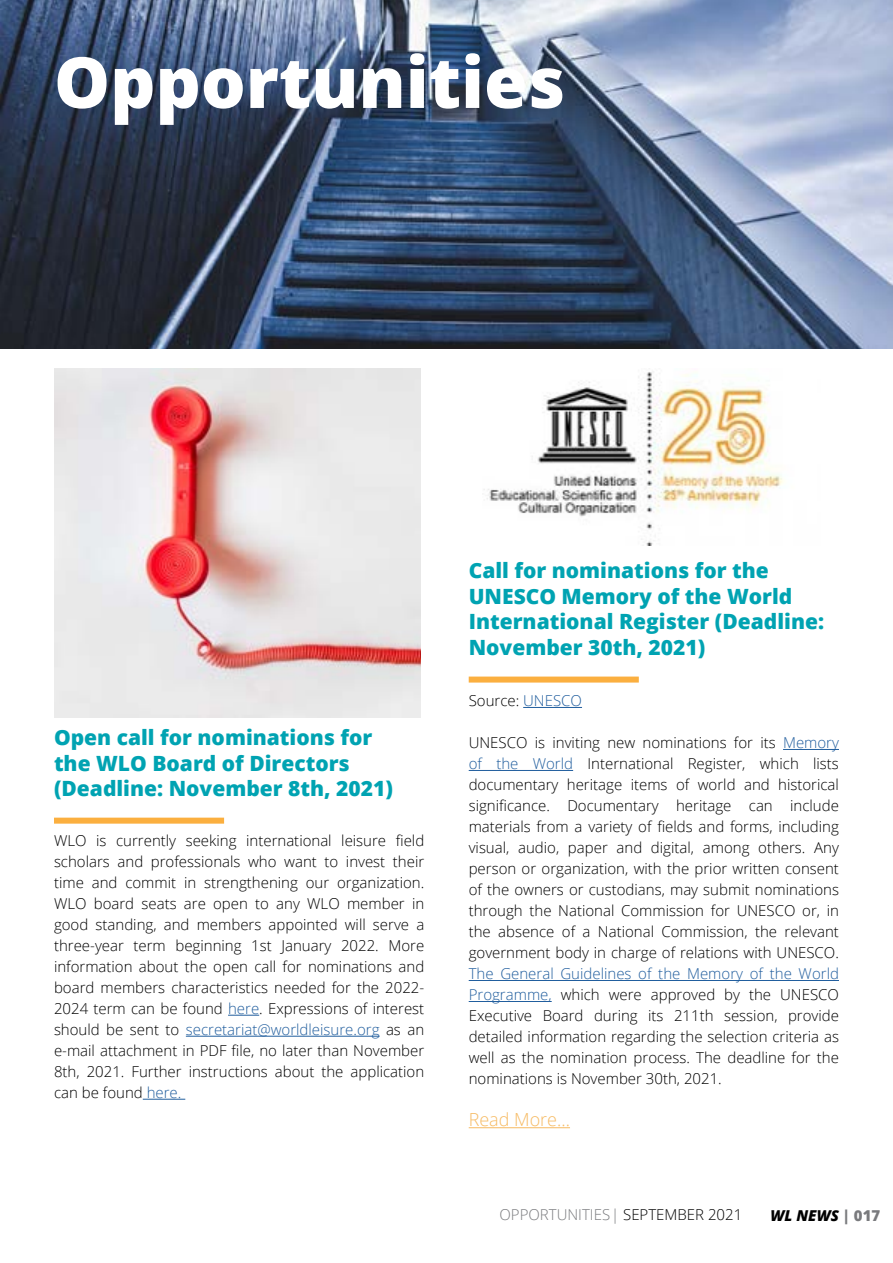
<style>
.page{position:relative;width:893px;height:1263px;background:#fff}
.page>*{position:absolute;margin:0;border:0;box-sizing:border-box;transform-origin:0 0}
.t1{font:800 70.5px "Open Sans";color:#fff}
.t2{font:800 21px/25.5px "Open Sans";color:#00a3b2}
.t3{font:300 18px "Open Sans";color:#f6ba62}
.t4{font:300 15px/21px "Open Sans";color:#000;text-align:justify}
.t5{font:300 15px "Open Sans";color:#797a7d}
.t6{font:italic 800 15px "Open Sans";color:#000}
.s1{color:#215e9e}
.s2{color:#000}
.s3{font-style:normal;color:#797a7d}
</style>
<div class="page">
<img style="left:0;top:0;width:893px;height:349px">
<hr style="left:228px;top:1015px;width:31px;height:1px;background:#215e9e">
<hr style="left:186px;top:1036px;width:193px;height:1px;background:#215e9e">
<hr style="left:143px;top:1099px;width:42px;height:1px;background:#215e9e">
<hr style="left:523px;top:707px;width:59px;height:1px;background:#215e9e">
<hr style="left:783px;top:749px;width:56px;height:1px;background:#215e9e">
<hr style="left:469px;top:770px;width:104px;height:1px;background:#215e9e">
<hr style="left:469px;top:980px;width:370px;height:1px;background:#215e9e">
<hr style="left:469px;top:1001px;width:83px;height:1px;background:#215e9e">
<hr style="left:469px;top:1127px;width:101px;height:1px;background:#f6ba62">
<div style="left:54px;top:818px;width:170px;height:6px;background:#fbaf3f"></div>
<div style="left:469px;top:676px;width:170px;height:6px;background:#fbaf3f"></div>
<img style="left:54px;top:369px;width:367px;height:349px">
<img style="left:484px;top:371px;width:300px;height:174px">
<h1 class="t1" style="left:54px;top:29px;width:513px">Opportunities</h1>
<h2 class="t2" style="left:54px;top:724px;width:340px">Open call for nominations for the WLO Board of Directors (Deadline: November 8th, 2021)</h2>
<p class="t4" style="left:54px;top:830px;width:372px">WLO is currently seeking international leisure field scholars and professionals who want to invest their time and commit in strengthening our organization.<br>WLO board seats are open to any WLO member in good standing, and members appointed will serve a three-year term beginning 1st January 2022. More information about the open call for nominations and board members characteristics needed for the 2022- 2024 term can be found <span class="s1">here</span>. Expressions of interest should be sent to <span class="s1">secretariat@worldleisure.org</span> as an e-mail attachment in PDF file, no later than November 8th, 2021. Further instructions about the application can be found <span class="s1">here.</span></p>
<h2 class="t2" style="left:469px;top:557px;width:357px">Call for nominations for the<br>UNESCO Memory of the World<br>International Register (Deadline:<br>November 30th, 2021)</h2>
<p class="t4" style="left:469px;top:690px;width:115px">Source: <span class="s1">UNESCO</span></p>
<p class="t4" style="left:469px;top:732px;width:372px">UNESCO is inviting new nominations for its <span class="s1">Memory of the World</span> International Register, which lists documentary heritage items of world and historical significance. Documentary heritage can include materials from a variety of fields and forms, including visual, audio, paper and digital, among others. Any person or organization, with the prior written consent of the owners or custodians, may submit nominations through the National Commission for UNESCO or, in the absence of a National Commission, the relevant government body in charge of relations with UNESCO.</p>
<p class="t4" style="left:469px;top:963px;width:372px"><span class="s1">The General Guidelines of the Memory of the World Programme,</span> which were approved by the UNESCO Executive Board during its 211th session, provide detailed information regarding the selection criteria as well as the nomination process. The deadline for the nominations is November 30th, 2021.</p>
<p class="t3" style="left:469px;top:1107px;width:103px">Read More...</p>
<p class="t5" style="left:499px;top:1204px;width:244px">OPPORTUNITIES | <span class="s2">SEPTEMBER 2021</span></p>
<p class="t6" style="left:771px;top:1204px;width:111px">WL NEWS <span class="s3">| 017</span></p>
</div>
